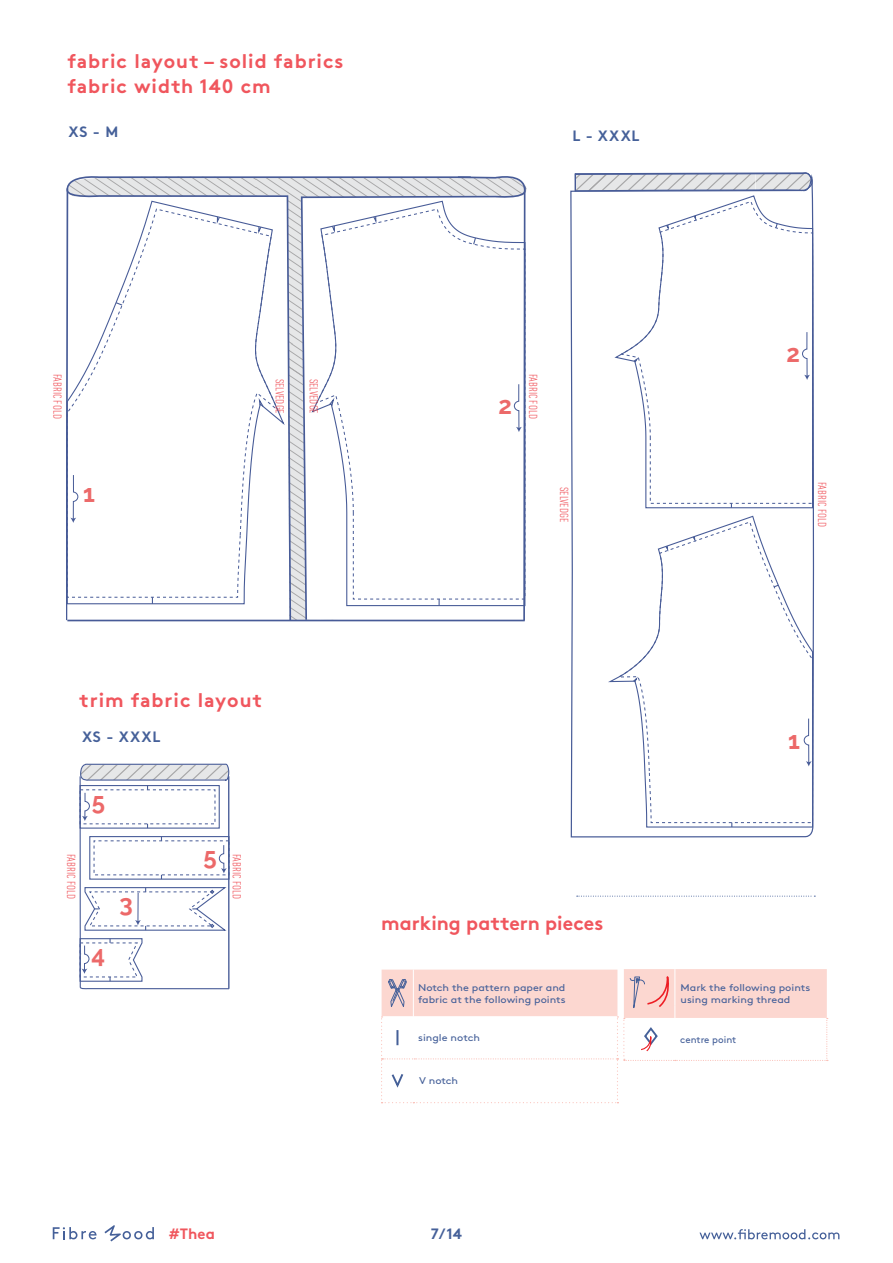
<style>
.page{position:relative;width:893px;height:1263px;background:#fff}
.page>*{position:absolute;margin:0;border:0;box-sizing:border-box;transform-origin:0 0}
.t1{font:700 24.45px "Raleway";color:#ec6969}
.t2{font:700 19.5px/25.5px "Brown";letter-spacing:.05em;color:#f0565d}
.t3{font:700 19.5px "Brown";color:#f0565d}
.t4{font:700 15px "Brown";letter-spacing:.05em;color:#456099}
.t5{font:700 15px "Brown";color:#f0565d}
.t6{font:300 condensed 12px "DIN Next LT Pro";color:#f0565d}
.t7{font:9.75px/12px "Brown";color:#456099;scale:1.11 1}
.t8{font:9.75px "Brown";color:#456099}
</style>
<div class="page">
<svg style="left:699px;top:1229px;width:140px;height:10px"></svg>
<svg style="left:53px;top:1227px;width:44px;height:12px"></svg>
<svg style="left:104px;top:1225px;width:50px;height:16px"></svg>
<svg style="left:577px;top:896px;width:238px;height:1px"></svg>
<svg style="left:472px;top:176px;width:53px;height:444px"></svg>
<svg style="left:513px;top:185px;width:13px;height:437px"></svg>
<svg style="left:67px;top:176px;width:405px;height:446px"></svg>
<svg style="left:67px;top:187px;width:12px;height:435px"></svg>
<hr style="left:67px;top:620px;width:458px;height:1px;background:#475b97">
<svg style="left:574px;top:172px;width:238px;height:4px"></svg>
<svg style="left:570px;top:176px;width:245px;height:662px"></svg>
<svg style="left:79px;top:763px;width:151px;height:227px"></svg>
<svg style="left:381px;top:969px;width:447px;height:134px"></svg>
<h2 class="t2" style="left:68px;top:46px;width:278px">fabric layout – solid fabrics fabric width 140 cm</h2>
<h3 class="t4" style="left:69px;top:120px;width:51px">XS - M</h3>
<h3 class="t4" style="left:573px;top:123px;width:69px">L - XXXL</h3>
<p class="t6" style="left:64px;top:374px;width:47px;rotate:90deg">FABRIC FOLD</p>
<p class="t6" style="left:540px;top:374px;width:47px;rotate:90deg">FABRIC FOLD</p>
<p class="t6" style="left:287px;top:379px;width:37px;rotate:90deg">SELVEDGE</p>
<p class="t6" style="left:321px;top:379px;width:37px;rotate:90deg">SELVEDGE</p>
<h1 class="t1" style="left:498px;top:392px;width:15px">2</h1>
<h1 class="t1" style="left:83px;top:480px;width:13px">1</h1>
<p class="t6" style="left:571px;top:487px;width:37px;rotate:90deg">SELVEDGE</p>
<h2 class="t2" style="left:79px;top:685px;width:185px">trim fabric layout</h2>
<h3 class="t4" style="left:82px;top:724px;width:80px">XS - XXXL</h3>
<h1 class="t1" style="left:92px;top:787px;width:15px">5</h1>
<h1 class="t1" style="left:203px;top:842px;width:15px">5</h1>
<p class="t6" style="left:78px;top:854px;width:47px;rotate:90deg">FABRIC FOLD</p>
<p class="t6" style="left:244px;top:854px;width:47px;rotate:90deg">FABRIC FOLD</p>
<h1 class="t1" style="left:119px;top:889px;width:15px">3</h1>
<h1 class="t1" style="left:92px;top:940px;width:15px">4</h1>
<h2 class="t3" style="left:381px;top:907px;width:224px">marking pattern pieces</h2>
<p class="t7" style="left:418px;top:980px;width:135px">Notch the pattern paper and fabric at the following points</p>
<p class="t7" style="left:418px;top:1031px;width:57px">single notch</p>
<p class="t7" style="left:419px;top:1074px;width:37px">V notch</p>
<h3 class="t5" style="left:169px;top:1222px;width:48px">#Thea</h3>
<h3 class="t4" style="left:431px;top:1221px;width:33px">7/14</h3>
<h1 class="t1" style="left:786px;top:339px;width:15px">2</h1>
<p class="t6" style="left:829px;top:482px;width:47px;rotate:90deg">FABRIC FOLD</p>
<h1 class="t1" style="left:788px;top:726px;width:13px">1</h1>
<p class="t7" style="left:681px;top:981px;width:118px">Mark the following points using marking thread</p>
<p class="t8" style="left:680px;top:1032px;width:58px">centre point</p>
</div>
